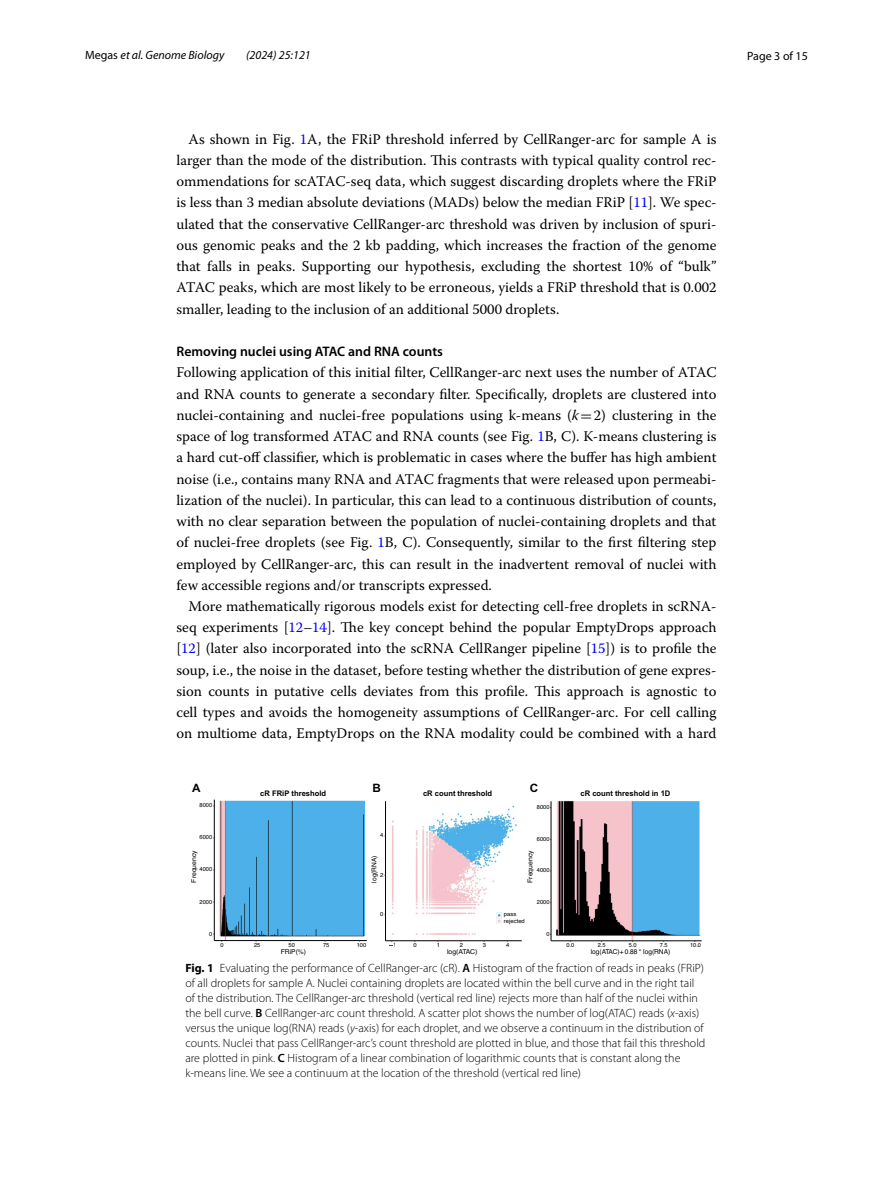
<style>
.page{position:relative;width:893px;height:1187px;background:#fff}
.page>*{position:absolute;margin:0;border:0;box-sizing:border-box;transform-origin:0 0}
.t1{font:14.7px/21.3px "Warnock Pro";color:#000;text-align:justify}
.t2{font:600 13.8px "Myriad Pro";color:#000}
.t3{font:300 12px/15px "Myriad Pro";color:#000}
.t4{font:italic 12px "Myriad Pro";color:#000}
.t5{font:12px "Myriad Pro";color:#000}
.t6{font:700 11.55px "Arial";color:#000}
.t7{font:700 7.65px "Arial";color:#000}
.t8{font:6.75px "Helvetica";color:#000}
.t9{font:5.7px/6.9px "Helvetica";color:#000}
.s1{font-style:normal}
.s2{color:#00f}
.s3{font-style:italic}
.s4{font-family:"MTSY"}
.s5{font-weight:700}
.s6{font-weight:600}
</style>
<div class="page">
<img style="left:556px;top:801px;width:145px;height:138px">
<img style="left:391px;top:805px;width:126px;height:130px">
<img style="left:219px;top:800px;width:147px;height:140px">
<hr style="left:214px;top:799px;width:1px;height:141px;background:#000">
<hr style="left:214px;top:940px;width:153px;height:1px;background:#000">
<hr style="left:385px;top:801px;width:1px;height:139px;background:#000">
<hr style="left:385px;top:940px;width:137px;height:1px;background:#000">
<svg style="left:390px;top:940px;width:5px;height:6px"></svg>
<svg style="left:496px;top:912px;width:6px;height:11px"></svg>
<hr style="left:551px;top:801px;width:1px;height:139px;background:#000">
<hr style="left:551px;top:940px;width:151px;height:1px;background:#000">
<p class="t4" style="left:85px;top:48px;width:141px"><span class="s1">Megas</span> et al. Genome Biology</p>
<p class="t4" style="left:246px;top:48px;width:66px">(2024) 25:121</p>
<p class="t5" style="left:747px;top:48px;width:62px">Page 3 of 15</p>
<p class="t1" style="left:176px;top:128px;width:542px;text-indent:12px">As shown in Fig. <span class="s2">1</span>A, the FRiP threshold inferred by CellRanger-arc for sample A is larger than the mode of the distribution. This contrasts with typical quality control rec&shy;ommendations for scATAC-seq data, which suggest discarding droplets where the FRiP is less than 3 median absolute deviations (MADs) below the median FRiP [<span class="s2">11</span>]. We spec&shy;ulated that the conservative CellRanger-arc threshold was driven by inclusion of spuri&shy;ous genomic peaks and the 2 kb padding, which increases the fraction of the genome that falls in peaks. Supporting our hypothesis, excluding the shortest 10% of “bulk” ATAC peaks, which are most likely to be erroneous, yields a FRiP threshold that is 0.002 smaller, leading to the inclusion of an additional 5000 droplets.</p>
<p class="t2" style="left:176px;top:343px;width:268px">Removing nuclei using ATAC and RNA counts</p>
<p class="t1" style="left:176px;top:361px;width:542px">Following application of this initial filter, CellRanger-arc next uses the number of ATAC and RNA counts to generate a secondary filter. Specifically, droplets are clustered into nuclei-containing and nuclei-free populations using k-means (<span class="s3">k</span><span class="s4">=</span>2) clustering in the space of log transformed ATAC and RNA counts (see Fig. <span class="s2">1</span>B, C). K-means clustering is a hard cut-off classifier, which is problematic in cases where the buffer has high ambient noise (i.e., contains many RNA and ATAC fragments that were released upon permeabi&shy;lization of the nuclei). In particular, this can lead to a continuous distribution of counts, with no clear separation between the population of nuclei-containing droplets and that of nuclei-free droplets (see Fig. <span class="s2">1</span>B, C). Consequently, similar to the first filtering step employed by CellRanger-arc, this can result in the inadvertent removal of nuclei with few accessible regions and/or transcripts expressed.</p>
<p class="t1" style="left:176px;top:595px;width:542px;text-indent:12px">More mathematically rigorous models exist for detecting cell-free droplets in scRNA&shy;seq experiments [<span class="s2">12</span>–<span class="s2">14</span>]. The key concept behind the popular EmptyDrops approach [<span class="s2">12</span>] (later also incorporated into the scRNA CellRanger pipeline [<span class="s2">15</span>]) is to profile the soup, i.e., the noise in the dataset, before testing whether the distribution of gene expres&shy;sion counts in putative cells deviates from this profile. This approach is agnostic to cell types and avoids the homogeneity assumptions of CellRanger-arc. For cell calling on multiome data, EmptyDrops on the RNA modality could be combined with a hard</p>
<p class="t6" style="left:192px;top:779px;width:10px">A</p>
<p class="t7" style="left:260px;top:788px;width:67px">cR FRiP threshold</p>
<p class="t6" style="left:372px;top:779px;width:10px">B</p>
<p class="t6" style="left:530px;top:779px;width:10px">C</p>
<p class="t7" style="left:423px;top:788px;width:71px">cR count threshold</p>
<p class="t7" style="left:580px;top:788px;width:91px">cR count threshold in 1D</p>
<p class="t9" style="left:200px;top:802px;width:14px">8000</p>
<p class="t9" style="left:537px;top:803px;width:14px">8000</p>
<p class="t9" style="left:200px;top:834px;width:14px">6000</p>
<p class="t9" style="left:380px;top:831px;width:5px">4</p>
<p class="t9" style="left:537px;top:835px;width:14px">6000</p>
<p class="t8" style="left:189px;top:882px;width:34px;rotate:-90deg">Frequency</p>
<p class="t9" style="left:200px;top:866px;width:14px">4000</p>
<p class="t8" style="left:369px;top:882px;width:29px;rotate:-90deg">log(RNA)</p>
<p class="t9" style="left:380px;top:871px;width:5px">2</p>
<p class="t8" style="left:525px;top:882px;width:34px;rotate:-90deg">Frequency</p>
<p class="t9" style="left:537px;top:867px;width:14px">4000</p>
<p class="t9" style="left:200px;top:898px;width:14px">2000</p>
<p class="t9" style="left:537px;top:898px;width:14px">2000</p>
<p class="t9" style="left:380px;top:910px;width:5px">0</p>
<p class="t9" style="left:504px;top:911px;width:22px">pass rejected</p>
<p class="t9" style="left:209px;top:930px;width:5px">0</p>
<p class="t9" style="left:546px;top:930px;width:5px">0</p>
<p class="t9" style="left:220px;top:941px;width:5px">0</p>
<p class="t9" style="left:254px;top:941px;width:8px">25</p>
<p class="t9" style="left:289px;top:941px;width:8px">50</p>
<p class="t9" style="left:323px;top:941px;width:8px">75</p>
<p class="t9" style="left:357px;top:941px;width:11px">100</p>
<p class="t8" style="left:281px;top:946px;width:27px">FRiP(%)</p>
<p class="t9" style="left:414px;top:941px;width:5px">0</p>
<p class="t9" style="left:437px;top:941px;width:5px">1</p>
<p class="t9" style="left:460px;top:941px;width:5px">2</p>
<p class="t9" style="left:483px;top:941px;width:5px">3</p>
<p class="t9" style="left:506px;top:941px;width:5px">4</p>
<p class="t8" style="left:447px;top:946px;width:32px">log(ATAC)</p>
<p class="t9" style="left:567px;top:941px;width:9px">0.0</p>
<p class="t9" style="left:598px;top:941px;width:9px">2.5</p>
<p class="t9" style="left:629px;top:941px;width:9px">5.0</p>
<p class="t9" style="left:660px;top:941px;width:9px">7.5</p>
<p class="t9" style="left:690px;top:941px;width:12px">10.0</p>
<p class="t8" style="left:591px;top:946px;width:81px">log(ATAC)+ 0.88 * log(RNA)</p>
<p class="t3" style="left:185px;top:960px;width:521px"><span class="s5">Fig. 1</span> Evaluating the performance of CellRanger-arc (cR). <span class="s6">A</span> Histogram of the fraction of reads in peaks (FRiP) of all droplets for sample A. Nuclei containing droplets are located within the bell curve and in the right tail of the distribution. The CellRanger-arc threshold (vertical red line) rejects more than half of the nuclei within the bell curve. <span class="s6">B</span> CellRanger-arc count threshold. A scatter plot shows the number of log(ATAC) reads (<span class="s3">x</span>-axis) versus the unique log(RNA) reads (<span class="s3">y</span>-axis) for each droplet, and we observe a continuum in the distribution of counts. Nuclei that pass CellRanger-arc’s count threshold are plotted in blue, and those that fail this threshold are plotted in pink. <span class="s6">C</span> Histogram of a linear combination of logarithmic counts that is constant along the k-means line. We see a continuum at the location of the threshold (vertical red line)</p>
</div>
